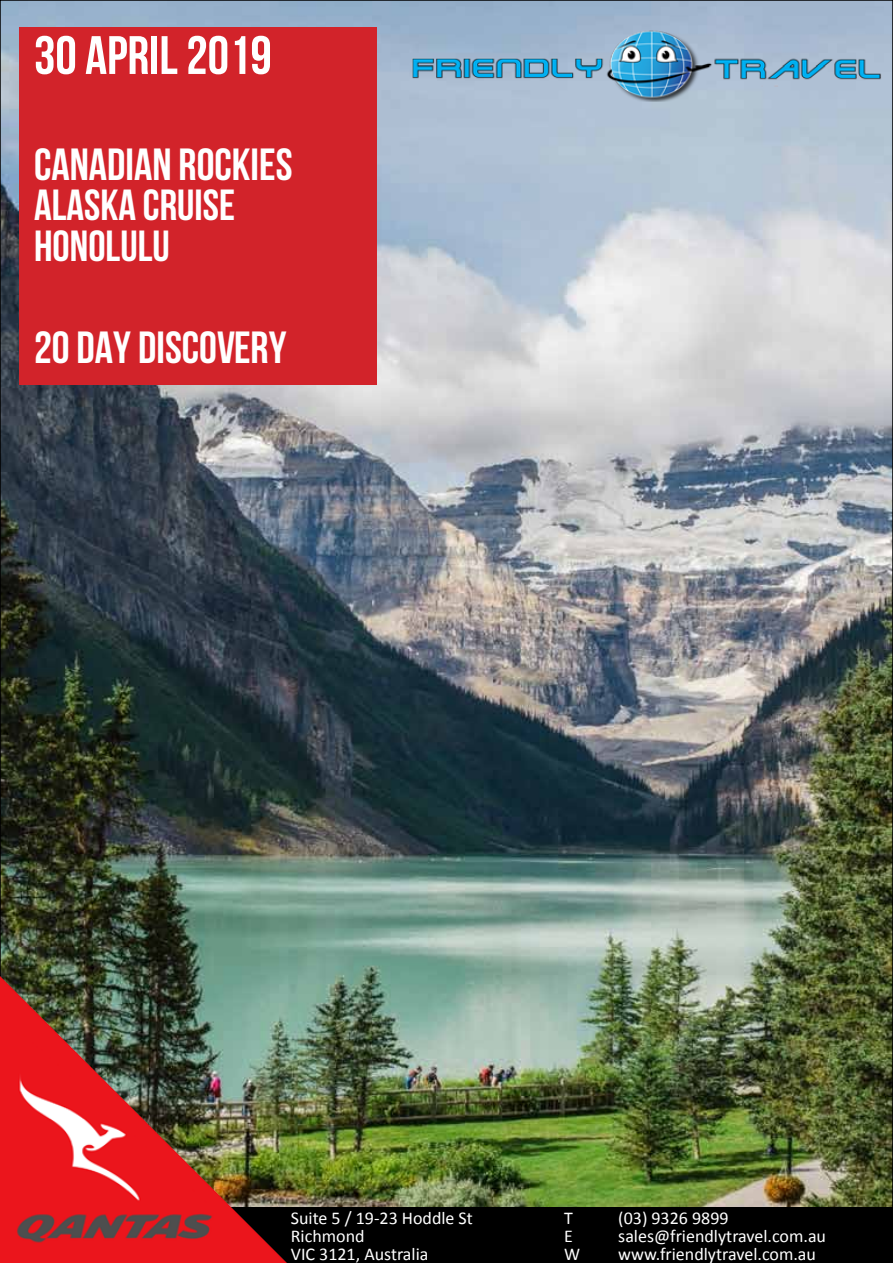
<style>
.page{position:relative;width:893px;height:1263px;background:#fff}
.page>*{position:absolute;margin:0;border:0;box-sizing:border-box;transform-origin:0 0}
.t1{font:54px "UTM Bebas";color:#fff}
.t2{font:45px "UTM Bebas";color:#fff}
.t3{font:43.5px/41.1px "UTM Bebas";color:#fff}
.t4{font:18px/18px "Calibri";color:#fff}
</style>
<div class="page">
<img style="left:3px;top:3px;width:887px;height:1204px">
<img style="left:408px;top:28px;width:475px;height:74px">
<div style="left:0;top:1207px;width:893px;height:56px;background:#000"></div>
<img style="left:0;top:976px;width:287px;height:287px">
<div style="left:19px;top:28px;width:357px;height:357px;background:#d2232a"></div>
<h1 class="t1" style="left:34px;top:16px;width:239px">30 APRIL 2019</h1>
<h2 class="t2" style="left:34px;top:131px;width:260px">CANADIAN ROCKIES</h2>
<h3 class="t3" style="left:34px;top:180px;width:203px">ALASKA CRUISE<br>HONOLULU</h3>
<h2 class="t2" style="left:34px;top:315px;width:254px">20 DAY DISCOVERY</h2>
<p class="t4" style="left:291px;top:1209px;width:184px">Suite 5 / 19-23 Hoddle St<br>Richmond<br>VIC 3121, Australia</p>
<p class="t4" style="left:564px;top:1209px;width:10px">T</p>
<p class="t4" style="left:618px;top:1209px;width:112px">(03) 9326 9899</p>
<p class="t4" style="left:564px;top:1227px;width:10px">E</p>
<p class="t4" style="left:618px;top:1227px;width:209px">sales@friendlytravel.com.au</p>
<p class="t4" style="left:564px;top:1245px;width:18px">W</p>
<p class="t4" style="left:618px;top:1245px;width:199px">www.friendlytravel.com.au</p>
</div>
